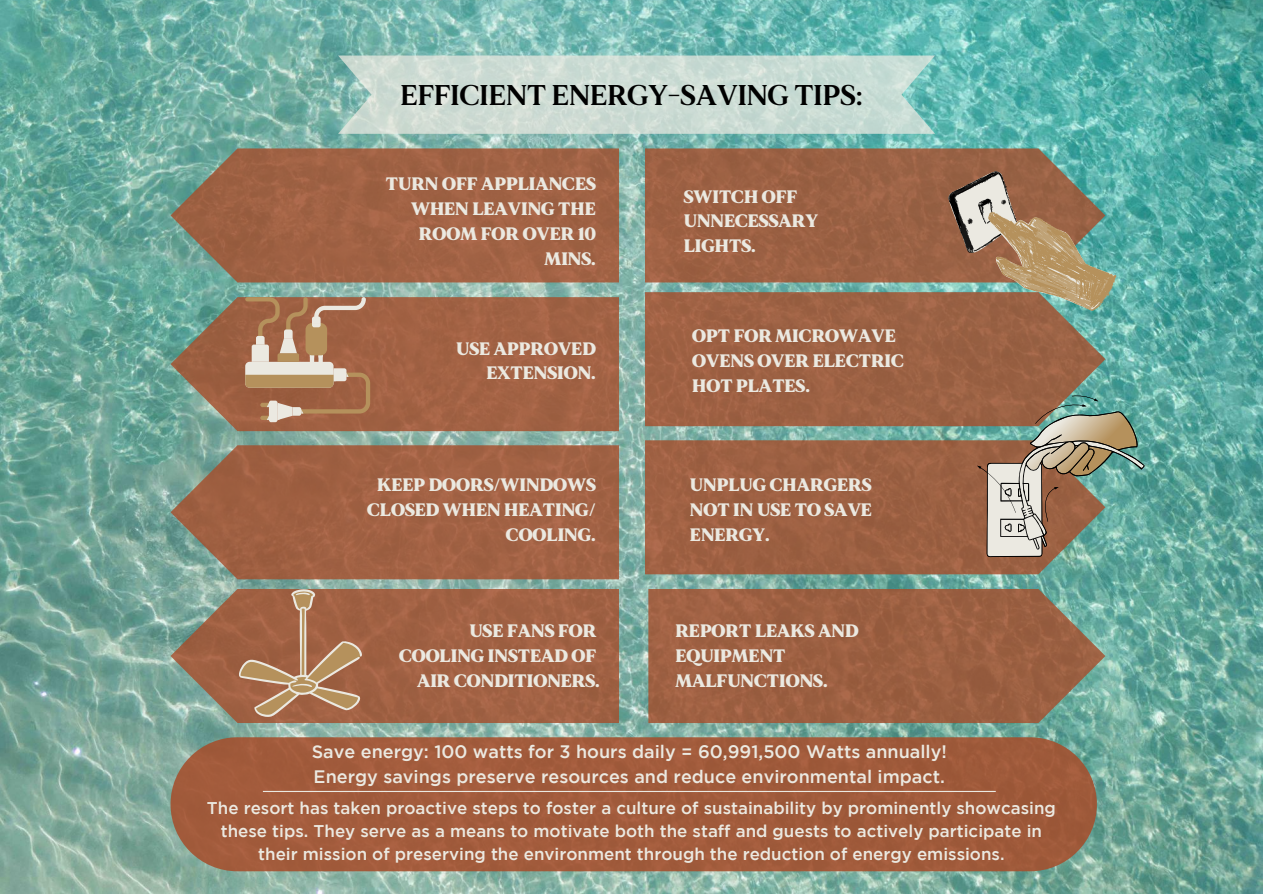
<style>
.page{position:relative;width:1263px;height:894px;background:#fff}
.page>*{position:absolute;margin:0;border:0;box-sizing:border-box;transform-origin:0 0}
.t1{font:700 28.5px "MADE Mirage";color:#000}
.t2{font:900 18px/24.8px "MADE Mirage";color:#ebe9e1;text-align:right}
.t3{font:500 18px/24.8px "Gotham";color:#ebe9e1}
.t4{font:500 16.95px/23.2px "Gotham";color:#ebe9e1;text-align:center}
</style>
<div class="page">
<img style="left:0;top:0;width:1262px;height:893px">
<svg style="left:171px;top:588px;width:448px;height:134px;background:#9d694e"></svg>
<svg style="left:171px;top:445px;width:448px;height:134px;background:#9e664a"></svg>
<svg style="left:171px;top:297px;width:448px;height:134px;background:#9c684c"></svg>
<svg style="left:171px;top:148px;width:448px;height:134px;background:#9c674b"></svg>
<svg style="left:645px;top:148px;width:460px;height:134px;background:#9a6447"></svg>
<svg style="left:645px;top:292px;width:460px;height:134px;background:#9b6245"></svg>
<svg style="left:645px;top:440px;width:460px;height:134px;background:#9c6244"></svg>
<svg style="left:648px;top:588px;width:457px;height:134px;background:#996649"></svg>
<svg style="left:944px;top:169px;width:181px;height:167px;background:#958a71"></svg>
<svg style="left:977px;top:395px;width:167px;height:162px;background:#959885"></svg>
<div style="left:245px;top:362px;width:89px;height:25px;background:#ebe9e1;border-radius:4px"></div>
<div style="left:269px;top:400px;width:9px;height:22px;background:#ebe9e1;border-radius:2px"></div>
<svg style="left:245px;top:368px;width:125px;height:52px;background:#b28666"></svg>
<svg style="left:245px;top:297px;width:121px;height:65px;background:#ac7b5c"></svg>
<svg style="left:239px;top:589px;width:122px;height:127px;background:#ab7656"></svg>
<svg style="left:338px;top:55px;width:597px;height:79px;background:#c7dad2"></svg>
<div style="left:171px;top:737px;width:926px;height:134px;background:#a15b3b;border-radius:67px"></div>
<hr style="left:263px;top:790px;width:733px;height:1px;background:#ebe9e1">
<h1 class="t1" style="left:400px;top:78px;width:464px">EFFICIENT ENERGY-SAVING TIPS:</h1>
<p class="t2" style="left:386px;top:172px;width:212px">TURN OFF APPLIANCES<br>WHEN LEAVING THE<br>ROOM FOR OVER 10<br>MINS.</p>
<p class="t2" style="left:456px;top:337px;width:141px">USE APPROVED<br>EXTENSION.</p>
<p class="t2" style="left:684px;top:185px;width:136px;text-align:left">SWITCH OFF<br>UNNECESSARY<br>LIGHTS.</p>
<p class="t2" style="left:692px;top:324px;width:213px;text-align:left">OPT FOR MICROWAVE<br>OVENS OVER ELECTRIC<br>HOT PLATES.</p>
<p class="t2" style="left:367px;top:473px;width:230px">KEEP DOORS/WINDOWS<br>CLOSED WHEN HEATING/<br>COOLING.</p>
<p class="t2" style="left:690px;top:473px;width:183px;text-align:justify">UNPLUG CHARGERS NOT IN USE TO SAVE ENERGY.</p>
<p class="t2" style="left:399px;top:619px;width:202px">USE FANS FOR<br>COOLING INSTEAD OF<br>AIR CONDITIONERS.</p>
<p class="t2" style="left:675px;top:619px;width:185px;text-align:left">REPORT LEAKS AND<br>EQUIPMENT<br>MALFUNCTIONS.</p>
<p class="t3" style="left:312px;top:740px;width:637px">Save energy: 100 watts for 3 hours daily = 60,991,500 Watts annually!<br>Energy savings preserve resources and reduce environmental impact.</p>
<p class="t4" style="left:207px;top:796px;width:850px">The resort has taken proactive steps to foster a culture of sustainability by prominently showcasing these tips. They serve as a means to motivate both the staff and guests to actively participate in their mission of preserving the environment through the reduction of energy emissions.</p>
</div>
